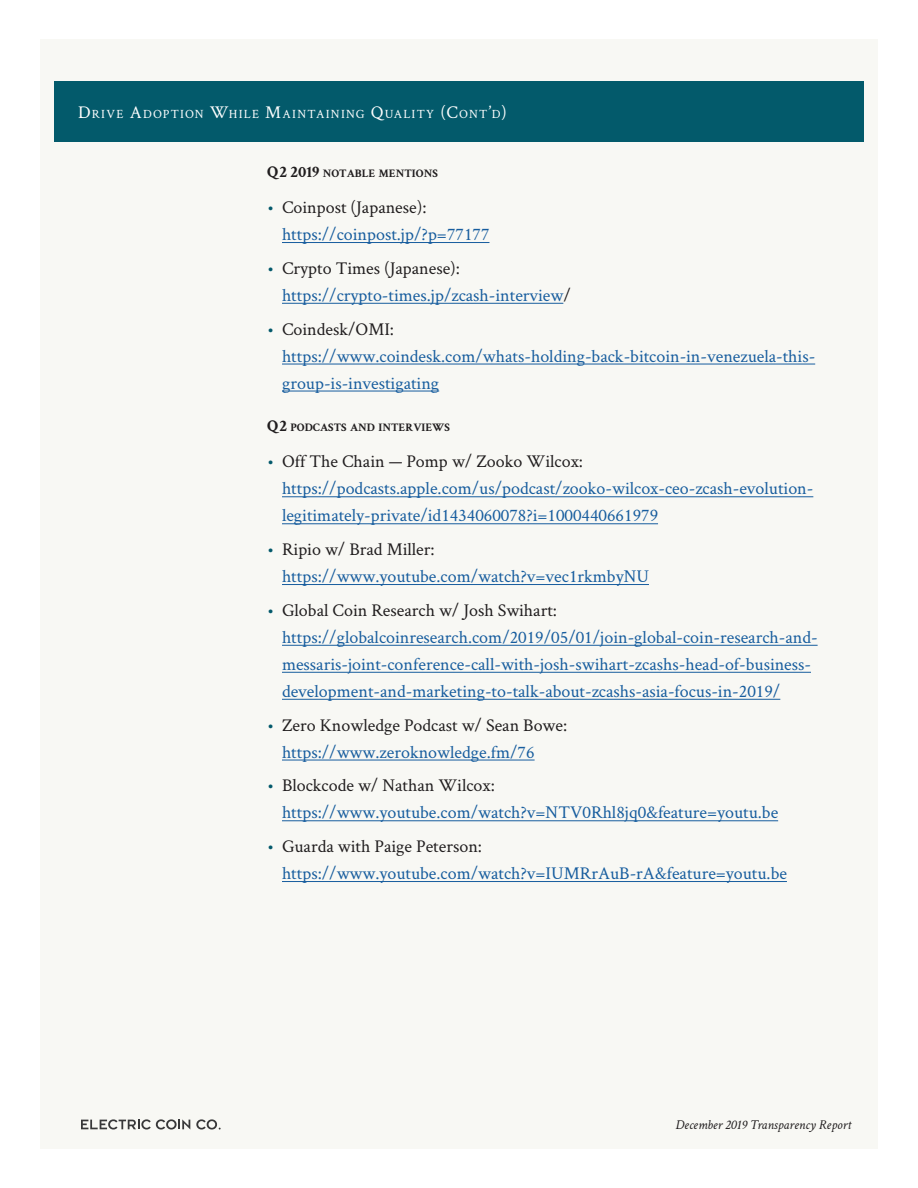
<style>
.page{position:relative;width:918px;height:1188px;background:#fff}
.page>*{position:absolute;margin:0;border:0;box-sizing:border-box;transform-origin:0 0}
.t1{font:18px/27px "Crimson Text";color:#175d9e}
.t2{font:18px/27px "Crimson Text";color:#201d1e}
.t3{font:italic 13.5px "Crimson Text";color:#201d1e}
.t4{font:12.6px "Crimson Text";letter-spacing:.095em;color:#fff}
.t5{font:700 11.55px "Crimson Text";color:#201d1e}
.s1{font-size:18px}
.s2{font-size:16.5px}
.s3{color:#03596b}
.s4{color:#201d1e}
.s5{color:#175d9e}
</style>
<div class="page">
<div style="left:40px;top:39px;width:838px;height:1110px;background:#f8f8f4"></div>
<svg style="left:81px;top:1119px;width:109px;height:11px"></svg>
<svg style="left:196px;top:1119px;width:25px;height:11px"></svg>
<div style="left:54px;top:81px;width:810px;height:61px;background:#035a6b"></div>
<hr style="left:282px;top:242px;width:207px;height:1px;background:#175d9e">
<hr style="left:282px;top:303px;width:281px;height:1px;background:#175d9e">
<hr style="left:282px;top:364px;width:533px;height:1px;background:#175d9e">
<hr style="left:282px;top:391px;width:157px;height:1px;background:#175d9e">
<hr style="left:282px;top:496px;width:531px;height:1px;background:#175d9e">
<hr style="left:282px;top:523px;width:376px;height:1px;background:#175d9e">
<hr style="left:282px;top:584px;width:367px;height:1px;background:#175d9e">
<hr style="left:282px;top:645px;width:536px;height:1px;background:#175d9e">
<hr style="left:282px;top:672px;width:529px;height:1px;background:#175d9e">
<hr style="left:282px;top:699px;width:498px;height:1px;background:#175d9e">
<hr style="left:282px;top:760px;width:253px;height:1px;background:#175d9e">
<hr style="left:282px;top:820px;width:496px;height:1px;background:#175d9e">
<hr style="left:282px;top:881px;width:505px;height:1px;background:#175d9e">
<p class="t4" style="left:78px;top:105px;width:430px"><span class="s1">D</span>RIVE <span class="s1">A</span>DOPTION <span class="s1">W</span>HILE <span class="s1">M</span>AINTAINING <span class="s1">Q</span>UALITY <span class="s1">(C</span>ONT<span class="s1">’</span>D<span class="s1">)</span></p>
<p class="t5" style="left:267px;top:166px;width:172px"><span class="s2">Q2 2019</span> NOTABLE MENTIONS</p>
<p class="t1" style="left:282px;top:193px;width:209px;text-indent:-15px"><span class="s3">•</span> <span class="s4">Coinpost (Japanese): </span>https://coinpost.jp/?p=77177</p>
<p class="t1" style="left:282px;top:254px;width:290px;text-indent:-15px"><span class="s3">•</span> <span class="s4">Crypto Times (Japanese): </span>https://crypto-times.jp/zcash-interview<span class="s4">/</span></p>
<p class="t1" style="left:282px;top:315px;width:535px;text-indent:-15px"><span class="s3">•</span> <span class="s4">Coindesk/OMI: </span>https://www.coindesk.com/whats-holding-back-bitcoin-in-venezuela-this&shy;group-is-investigating</p>
<p class="t5" style="left:267px;top:421px;width:185px"><span class="s2">Q2</span> PODCASTS AND INTERVIEWS</p>
<p class="t1" style="left:282px;top:447px;width:533px;text-indent:-15px"><span class="s3">•</span> <span class="s4">Off The Chain — Pomp w/ Zooko Wilcox: </span>https://podcasts.apple.com/us/podcast/zooko-wilcox-ceo-zcash-evolution&shy;legitimately-private/id1434060078?i=1000440661979</p>
<p class="t1" style="left:282px;top:535px;width:369px;text-indent:-15px"><span class="s3">•</span> <span class="s4">Ripio w/ Brad Miller: </span>https://www.youtube.com/watch?v=vec1rkmbyNU</p>
<p class="t1" style="left:282px;top:596px;width:537px;text-indent:-15px"><span class="s3">•</span> <span class="s4">Global Coin Research w/ Josh Swihart: </span>https://globalcoinresearch.com/2019/05/01/join-global-coin-research-and&shy;messaris-joint-conference-call-with-josh-swihart-zcashs-head-of-business&shy;development-and-marketing-to-talk-about-zcashs-asia-focus-in-2019/</p>
<p class="t2" style="left:282px;top:711px;width:287px;text-indent:-15px"><span class="s3">•</span> Zero Knowledge Podcast w/ Sean Bowe: <span class="s5">https://www.zeroknowledge.fm/76</span></p>
<p class="t1" style="left:282px;top:771px;width:498px;text-indent:-15px"><span class="s3">•</span> <span class="s4">Blockcode w/ Nathan Wilcox: </span>https://www.youtube.com/watch?v=NTV0Rhl8jq0&amp;feature=youtu.be</p>
<p class="t1" style="left:282px;top:832px;width:507px;text-indent:-15px"><span class="s3">•</span> <span class="s4">Guarda with Paige Peterson: </span>https://www.youtube.com/watch?v=IUMRrAuB-rA&amp;feature=youtu.be</p>
<p class="t3" style="left:675px;top:1117px;width:177px">December 2019 Transparency Report</p>
</div>
